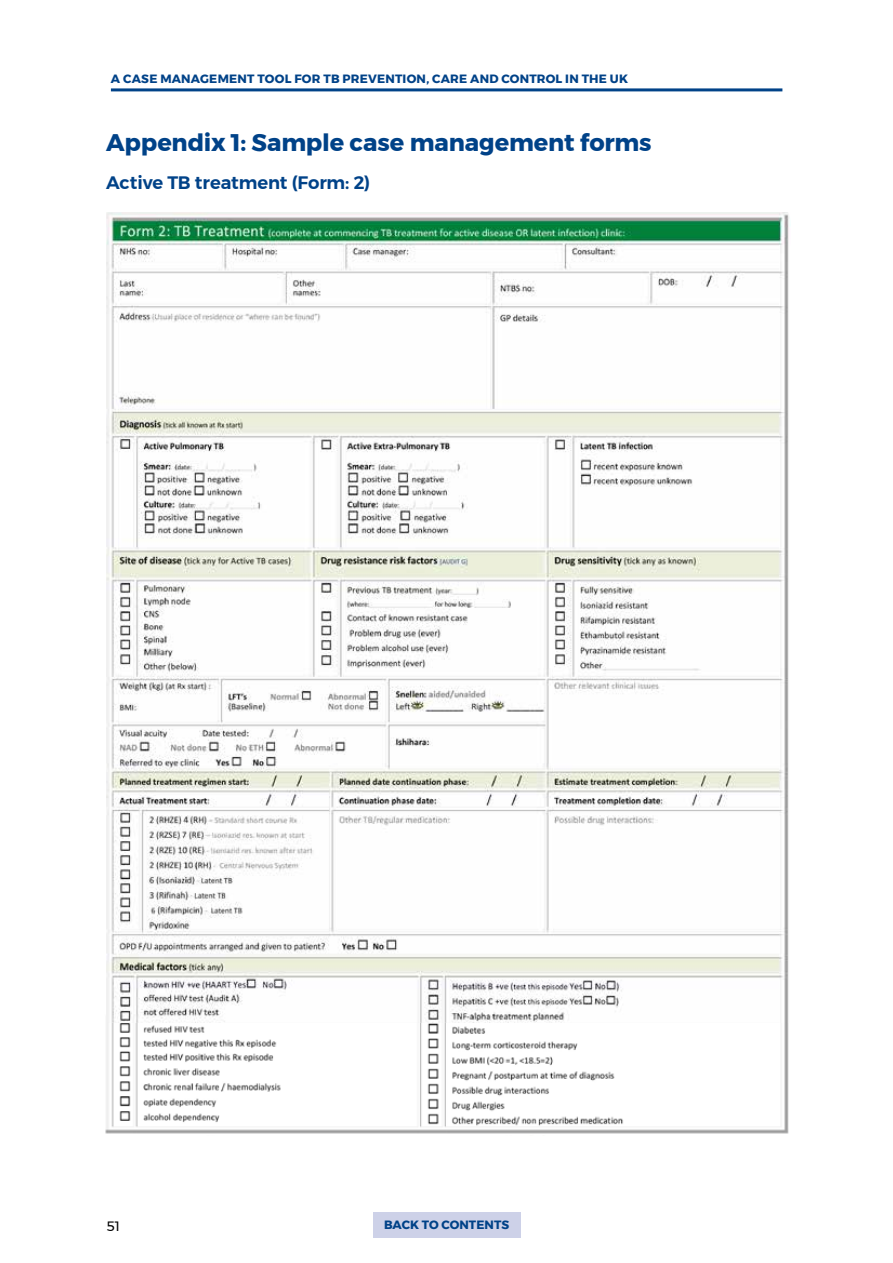
<style>
.page{position:relative;width:893px;height:1263px;background:#fff}
.page>*{position:absolute;margin:0;border:0;box-sizing:border-box;transform-origin:0 0}
.t1{font:700 24px "Montserrat";letter-spacing:-.005em;color:#004288}
.t2{font:600 18px "Montserrat";letter-spacing:-.005em;color:#004288}
.t3{font:13.5px "Montserrat";color:#000}
.t4{font:700 12px "Montserrat";letter-spacing:.015em;color:#004288}
</style>
<div class="page">
<hr style="left:111px;top:88px;width:671px;height:3px;background:#004288">
<div style="left:373px;top:1212px;width:147px;height:26px;background:#cdd1e8"></div>
<img style="left:105px;top:1023px;width:684px;height:111px">
<img style="left:106px;top:213px;width:683px;height:810px">
<p class="t4" style="left:111px;top:69px;width:519px">A CASE MANAGEMENT TOOL FOR TB PREVENTION, CARE AND CONTROL IN THE UK</p>
<h1 class="t1" style="left:106px;top:123px;width:547px">Appendix 1: Sample case management forms</h1>
<h2 class="t2" style="left:106px;top:168px;width:265px">Active TB treatment (Form: 2)</h2>
<p class="t3" style="left:106px;top:1216px;width:15px">51</p>
<p class="t4" style="left:384px;top:1215px;width:127px">BACK TO CONTENTS</p>
</div>
